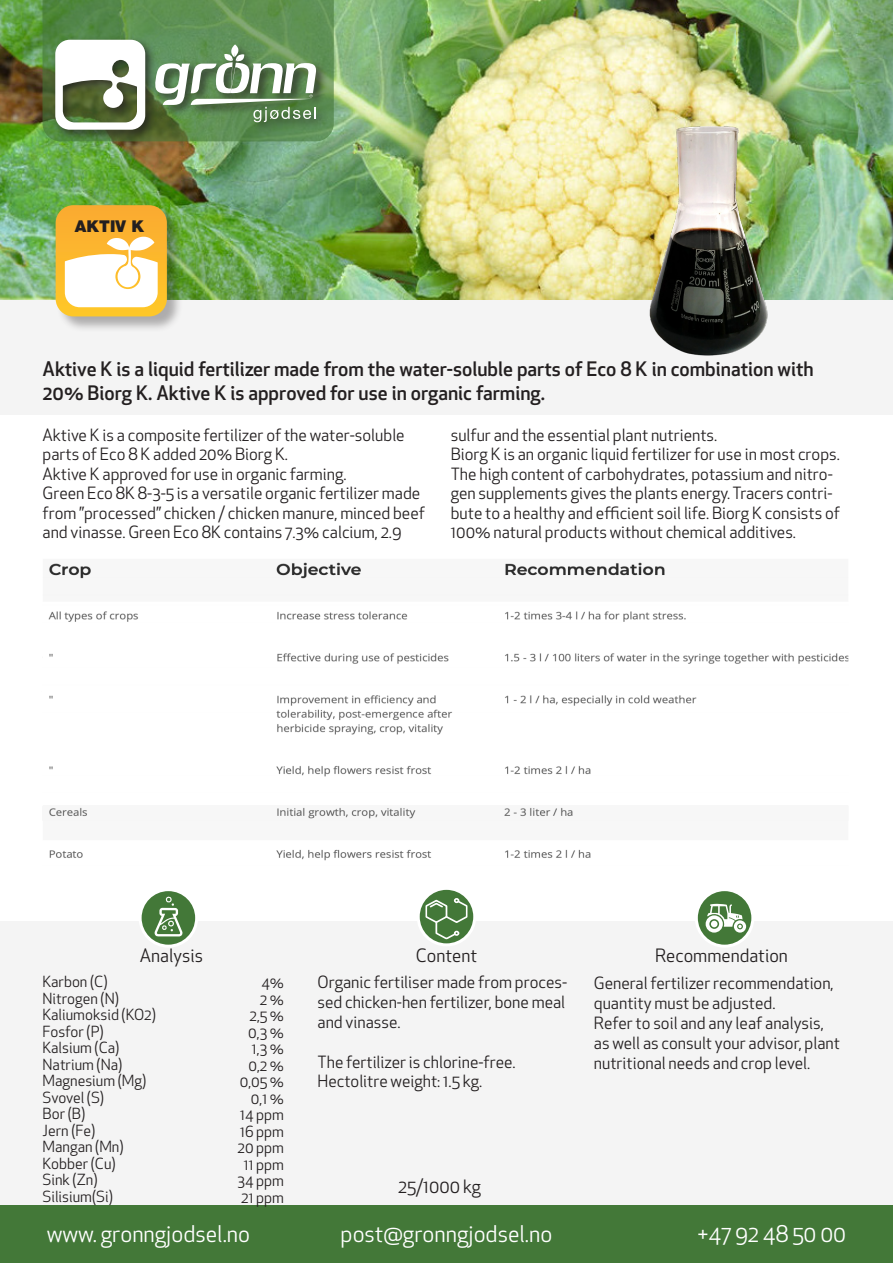
<style>
.page{position:relative;width:893px;height:1263px;background:#fff}
.page>*{position:absolute;margin:0;border:0;box-sizing:border-box;transform-origin:0 0}
.t1{font:22.5px "Apex New";color:#fff}
.t2{font:500 19.5px/24px "Apex New";color:#231f20}
.t3{font:18px "Apex New";color:#231f20}
.t4{font:16.5px/19.5px "Apex New";color:#231f20}
.t5{font:900 16.2px "Helvetica Neue LT Com";color:#231f20}
.t6{font:15px "Apex New";color:#231f20}
</style>
<div class="page">
<div style="left:0;top:0;width:893px;height:415px;background:#f4f4f4"></div>
<img style="left:0;top:0;width:893px;height:300px">
<div style="left:0;top:921px;width:893px;height:337px;background:#f4f4f4"></div>
<div style="left:0;top:1205px;width:893px;height:58px;background:#437838"></div>
<div style="left:56px;top:206px;width:127px;height:127px;background:#231f20;opacity:.34"></div>
<svg style="left:56px;top:205px;width:111px;height:111px"></svg>
<svg style="left:43px;top:0;width:291px;height:141px"></svg>
<svg style="left:140px;top:890px;width:57px;height:56px"></svg>
<svg style="left:154px;top:896px;width:29px;height:40px"></svg>
<div style="left:139px;top:888px;width:59px;height:60px;border:3px solid #fff;border-radius:50%"></div>
<svg style="left:418px;top:888px;width:57px;height:57px"></svg>
<svg style="left:425px;top:898px;width:43px;height:41px;background:#67915e"></svg>
<div style="left:417px;top:887px;width:59px;height:59px;border:3px solid #fff;border-radius:50%"></div>
<svg style="left:696px;top:890px;width:57px;height:56px"></svg>
<svg style="left:706px;top:904px;width:40px;height:28px"></svg>
<div style="left:695px;top:888px;width:59px;height:60px;border:3px solid #fff;border-radius:50%"></div>
<img style="left:48px;top:562px;width:801px;height:299px">
<img style="left:646px;top:121px;width:123px;height:235px">
<p class="t5" style="left:75px;top:216px;width:70px">AKTIV K</p>
<p class="t2" style="left:43px;top:357px;width:773px">Aktive K is a liquid fertilizer made from the water-soluble parts of Eco 8 K in combination with<br>20% Biorg K. Aktive K is approved for use in organic farming.</p>
<p class="t4" style="left:43px;top:425px;width:364px">Aktive K is a composite fertilizer of the water-soluble parts of Eco 8 K added 20% Biorg K.</p>
<p class="t4" style="left:43px;top:464px;width:306px">Aktive K approved for use in organic farming.</p>
<p class="t4" style="left:43px;top:484px;width:384px">Green Eco 8K 8-3-5 is a versatile organic fertilizer made from ”processed” chicken / chicken manure, minced beef and vinasse. Green Eco 8K contains 7.3% calcium, 2.9</p>
<p class="t4" style="left:451px;top:425px;width:268px">sulfur and the essential plant nutrients.</p>
<p class="t4" style="left:451px;top:445px;width:391px">Biorg K is an organic liquid fertilizer for use in most crops.<br>The high content of carbohydrates, potassium and nitro&shy;gen supplements gives the plants energy. Tracers contri&shy;bute to a healthy and efficient soil life. Biorg K consists of 100% natural products without chemical additives.</p>
<p class="t3" style="left:140px;top:944px;width:65px">Analysis</p>
<p class="t3" style="left:416px;top:944px;width:63px">Content</p>
<p class="t3" style="left:655px;top:944px;width:134px">Recommendation</p>
<p class="t6" style="left:43px;top:972px;width:67px">Karbon (C)</p>
<p class="t6" style="left:43px;top:989px;width:78px">Nitrogen (N)</p>
<p class="t6" style="left:43px;top:1005px;width:115px">Kaliumoksid (KO2)</p>
<p class="t6" style="left:43px;top:1022px;width:63px">Fosfor (P)</p>
<p class="t6" style="left:43px;top:1038px;width:78px">Kalsium (Ca)</p>
<p class="t6" style="left:43px;top:1055px;width:81px">Natrium (Na)</p>
<p class="t6" style="left:43px;top:1071px;width:105px">Magnesium (Mg)</p>
<p class="t6" style="left:43px;top:1088px;width:63px">Svovel (S)</p>
<p class="t6" style="left:43px;top:1104px;width:44px">Bor (B)</p>
<p class="t6" style="left:43px;top:1121px;width:54px">Jern (Fe)</p>
<p class="t6" style="left:43px;top:1137px;width:83px">Mangan (Mn)</p>
<p class="t6" style="left:43px;top:1154px;width:75px">Kobber (Cu)</p>
<p class="t6" style="left:43px;top:1170px;width:57px">Sink (Zn)</p>
<p class="t6" style="left:43px;top:1187px;width:72px">Silisium(Si)</p>
<p class="t6" style="left:261px;top:973px;width:24px">4%</p>
<p class="t6" style="left:260px;top:990px;width:26px">2 %</p>
<p class="t6" style="left:250px;top:1006px;width:36px">2,5 %</p>
<p class="t6" style="left:248px;top:1023px;width:37px">0,3 %</p>
<p class="t6" style="left:252px;top:1039px;width:34px">1,3 %</p>
<p class="t6" style="left:248px;top:1056px;width:37px">0,2 %</p>
<p class="t6" style="left:240px;top:1072px;width:46px">0,05 %</p>
<p class="t6" style="left:251px;top:1089px;width:35px">0,1 %</p>
<p class="t6" style="left:240px;top:1105px;width:45px">14 ppm</p>
<p class="t6" style="left:240px;top:1122px;width:45px">16 ppm</p>
<p class="t6" style="left:238px;top:1138px;width:48px">20 ppm</p>
<p class="t6" style="left:244px;top:1155px;width:42px">11 ppm</p>
<p class="t6" style="left:238px;top:1171px;width:48px">34 ppm</p>
<p class="t6" style="left:241px;top:1188px;width:44px">21 ppm</p>
<p class="t4" style="left:317px;top:972px;width:251px;text-align:justify">Organic fertiliser made from proces&shy;sed chicken-hen fertilizer, bone meal and vinasse.</p>
<p class="t4" style="left:317px;top:1052px;width:200px">The fertilizer is chlorine-free.</p>
<p class="t4" style="left:317px;top:1071px;width:166px">Hectolitre weight: 1.5 kg.</p>
<p class="t4" style="left:594px;top:973px;width:241px">General fertilizer recommendation, quantity must be adjusted.</p>
<p class="t4" style="left:594px;top:1013px;width:248px">Refer to soil and any leaf analysis, as well as consult your advisor, plant nutritional needs and crop level.</p>
<p class="t3" style="left:398px;top:1174px;width:84px">25/1000 kg</p>
<p class="t1" style="left:47px;top:1219px;width:205px">www. gronngjodsel.no</p>
<p class="t1" style="left:341px;top:1219px;width:213px">post@gronngjodsel.no</p>
<p class="t1" style="left:697px;top:1219px;width:150px">+47 92 48 50 00</p>
</div>
